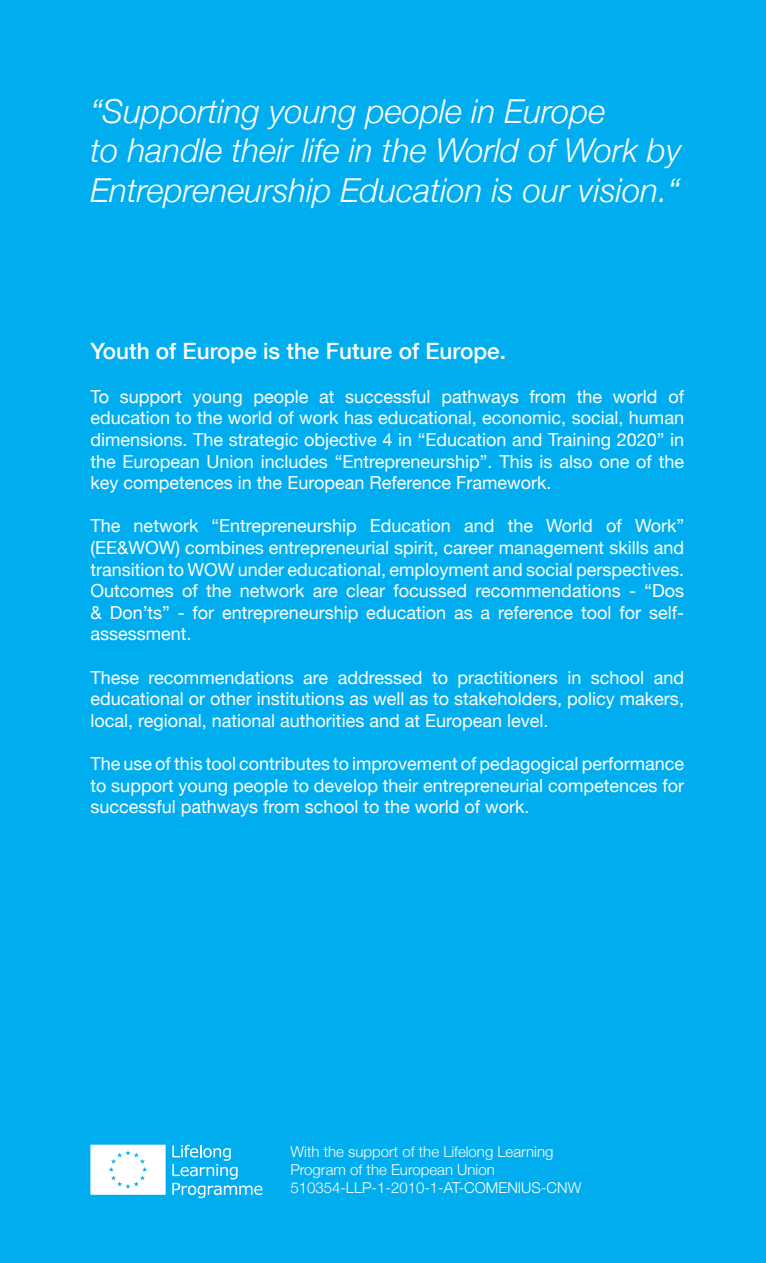
<style>
.page{position:relative;width:766px;height:1263px;background:#fff}
.page>*{position:absolute;margin:0;border:0;box-sizing:border-box;transform-origin:0 0}
.t1{font:italic 300 33px/39.6px "Helvetica Neue";color:#fff}
.t2{font:500 22.5px "Helvetica Neue";color:#fff}
.t3{font:18px/21.6px "Helvetica Neue";color:#fff;text-align:justify}
.t4{font:300 15px/18px "Helvetica Neue";color:#fff}
</style>
<div class="page">
<div style="left:0;top:0;width:765px;height:1263px;background:#00aeef"></div>
<svg style="left:90px;top:1145px;width:75px;height:50px;background:#f5fbfe"></svg>
<svg style="left:172px;top:1145px;width:90px;height:53px"></svg>
<h1 class="t1" style="left:90px;top:90px;width:592px">“Supporting young people in Europe<br>to handle their life in the World of Work by<br>Entrepreneurship Education is our vision.“</h1>
<p class="t2" style="left:90px;top:333px;width:417px">Youth of Europe is the Future of Europe.</p>
<p class="t3" style="left:90px;top:384px;width:595px">To support young people at successful pathways from the world of education to the world of work has educational, economic, social, human dimensions. The strategic objective 4 in “Education and Training 2020” in the European Union includes “Entrepreneurship”. This is also one of the key competences in the European Reference Framework.</p>
<p class="t3" style="left:90px;top:514px;width:595px">The network “Entrepreneurship Education and the World of Work” (EE&amp;WOW) combines entrepreneurial spirit, career management skills and transition to WOW under educational, employment and social perspectives.<br>Outcomes of the network are clear focussed recommendations - “Dos &amp; Don’ts” - for entrepreneurship education as a reference tool for self&shy;assessment.</p>
<p class="t3" style="left:90px;top:665px;width:595px">These recommendations are addressed to practitioners in school and educational or other institutions as well as to stakeholders, policy makers, local, regional, national authorities and at European level.</p>
<p class="t3" style="left:90px;top:751px;width:595px">The use of this tool contributes to improvement of pedagogical performance to support young people to develop their entrepreneurial competences for successful pathways from school to the world of work.</p>
<p class="t4" style="left:290px;top:1142px;width:292px">With the support of the Lifelong Learning<br>Program of the European Union<br>510354-LLP-1-2010-1-AT-COMENIUS-CNW</p>
</div>
